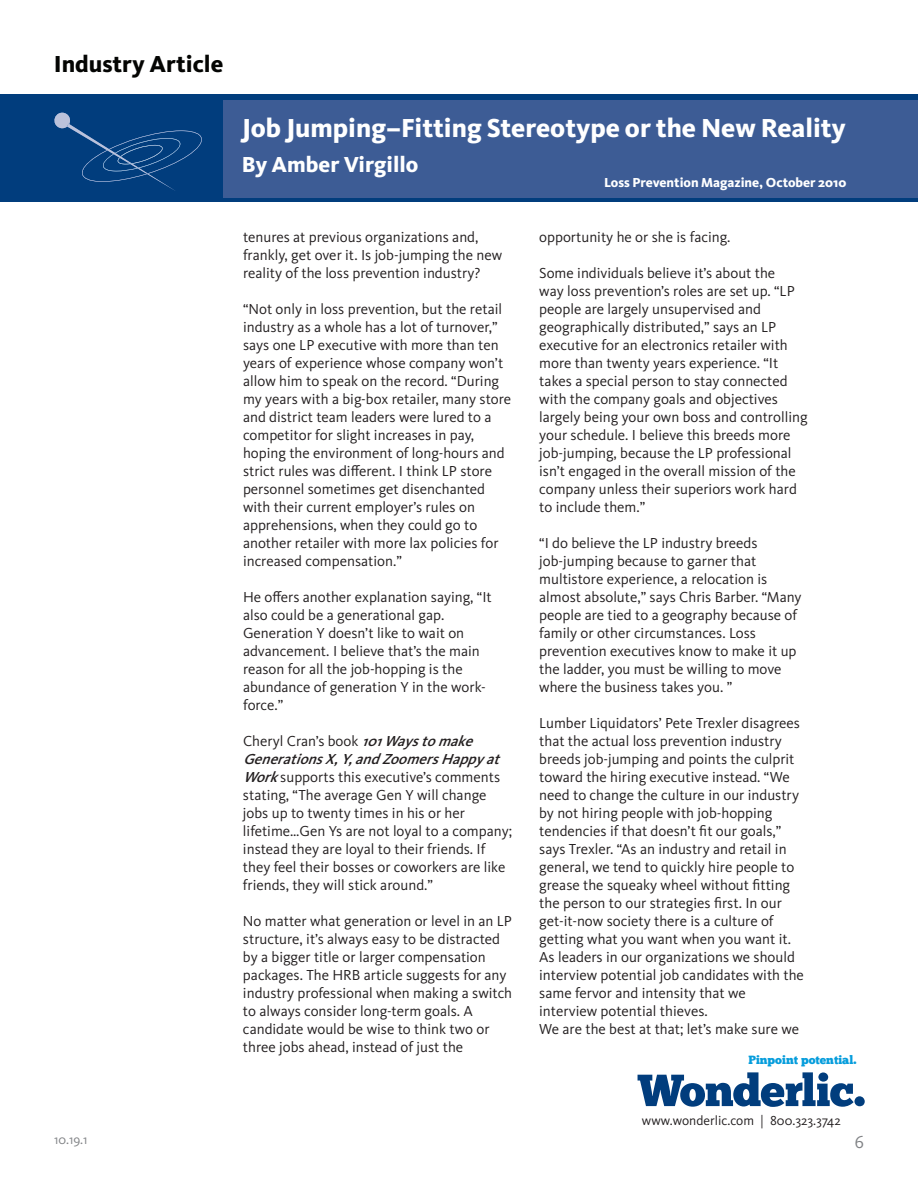
<style>
.page{position:relative;width:918px;height:1188px;background:#fff}
.page>*{position:absolute;margin:0;border:0;box-sizing:border-box;transform-origin:0 0}
.t1{font:800 27px "Kievit OT";color:#fff}
.t2{font:800 24px "Kievit OT";color:#040503}
.t3{font:800 22.5px "Kievit OT";color:#fff}
.t4{font:18px "Kievit OT";color:#808285}
.t5{font:15px/18px "Kievit OT";color:#231f20}
.t6{font:800 13.5px "Kievit OT";color:#fff}
.t7{font:13.5px "Kievit OT";color:#231f20}
.t8{font:13.5px "Kievit OT";color:#808285}
.t9{font:12px "Chunk Five";color:#069ddc}
.s1{font-weight:500;font-style:italic}
</style>
<div class="page">
<svg style="left:638px;top:1072px;width:216px;height:35px"></svg>
<div style="left:854px;top:1096px;width:11px;height:10px;background:#013d7d;border-radius:50%"></div>
<div style="left:0;top:94px;width:918px;height:108px;background:#013d7d"></div>
<svg style="left:54px;top:113px;width:148px;height:78px"></svg>
<div style="left:223px;top:100px;width:695px;height:98px;background:#3d5c95"></div>
<h2 class="t2" style="left:54px;top:50px;width:171px">Industry Article</h2>
<h1 class="t1" style="left:242px;top:112px;width:606px">Job Jumping–Fitting Stereotype or the New Reality</h1>
<h3 class="t3" style="left:242px;top:151px;width:178px">By Amber Virgillo</h3>
<p class="t6" style="left:604px;top:175px;width:244px">Loss Prevention Magazine, October 2010</p>
<p class="t5" style="left:243px;top:228px;width:261px">tenures at previous organizations and, frankly, get over it. Is job-jumping the new reality of the loss prevention industry?</p>
<p class="t5" style="left:243px;top:300px;width:270px">“Not only in loss prevention, but the retail industry as a whole has a lot of turnover,” says one LP executive with more than ten years of experience whose company won’t allow him to speak on the record. “During my years with a big-box retailer, many store and district team leaders were lured to a competitor for slight increases in pay, hoping the environment of long-hours and strict rules was different. I think LP store personnel sometimes get disenchanted with their current employer’s rules on apprehensions, when they could go to another retailer with more lax policies for increased compensation.”</p>
<p class="t5" style="left:243px;top:588px;width:250px">He offers another explanation saying, “It also could be a generational gap.<br>Generation Y doesn’t like to wait on advancement. I believe that’s the main reason for all the job-hopping is the abundance of generation Y in the work&shy;force.”</p>
<p class="t5" style="left:243px;top:732px;width:271px">Cheryl Cran’s book <span class="s1">101Waystomake GenerationsX,Y,andZoomersHappyat Work</span>supports this executive’s comments stating, “The average Gen Y will change jobs up to twenty times in his or her lifetime…Gen Ys are not loyal to a company; instead they are loyal to their friends. If they feel their bosses or coworkers are like friends, they will stick around.”</p>
<p class="t5" style="left:243px;top:912px;width:271px">No matter what generation or level in an LP structure, it’s always easy to be distracted by a bigger title or larger compensation packages. The HRB article suggests for any industry professional when making a switch to always consider long-term goals. A candidate would be wise to think two or three jobs ahead, instead of just the</p>
<p class="t5" style="left:539px;top:228px;width:193px">opportunity he or she is facing.</p>
<p class="t5" style="left:539px;top:264px;width:270px">Some individuals believe it’s about the<br>way loss prevention’s roles are set up. “LP people are largely unsupervised and geographically distributed,” says an LP executive for an electronics retailer with more than twenty years experience. “It takes a special person to stay connected with the company goals and objectives largely being your own boss and controlling your schedule. I believe this breeds more job-jumping, because the LP professional isn’t engaged in the overall mission of the company unless their superiors work hard to include them.”</p>
<p class="t5" style="left:539px;top:534px;width:264px">“I do believe the LP industry breeds job-jumping because to garner that multistore experience, a relocation is almost absolute,” says Chris Barber. “Many people are tied to a geography because of family or other circumstances. Loss prevention executives know to make it up the ladder, you must be willing to move where the business takes you. ”</p>
<p class="t5" style="left:539px;top:714px;width:266px">Lumber Liquidators’ Pete Trexler disagrees that the actual loss prevention industry breeds job-jumping and points the culprit toward the hiring executive instead. “We need to change the culture in our industry by not hiring people with job-hopping tendencies if that doesn’t fit our goals,” says Trexler. “As an industry and retail in general, we tend to quickly hire people to grease the squeaky wheel without fitting the person to our strategies first. In our get-it-now society there is a culture of getting what you want when you want it.<br>As leaders in our organizations we should interview potential job candidates with the same fervor and intensity that we interview potential thieves.<br>We are the best at that; let’s make sure we</p>
<p class="t9" style="left:748px;top:1054px;width:110px">Pinpoint potential.</p>
<p class="t7" style="left:642px;top:1113px;width:201px">www.wonderlic.com | 800.323.3742</p>
<p class="t8" style="left:54px;top:1132px;width:35px">10.19.1</p>
<p class="t4" style="left:855px;top:1132px;width:11px">6</p>
</div>
